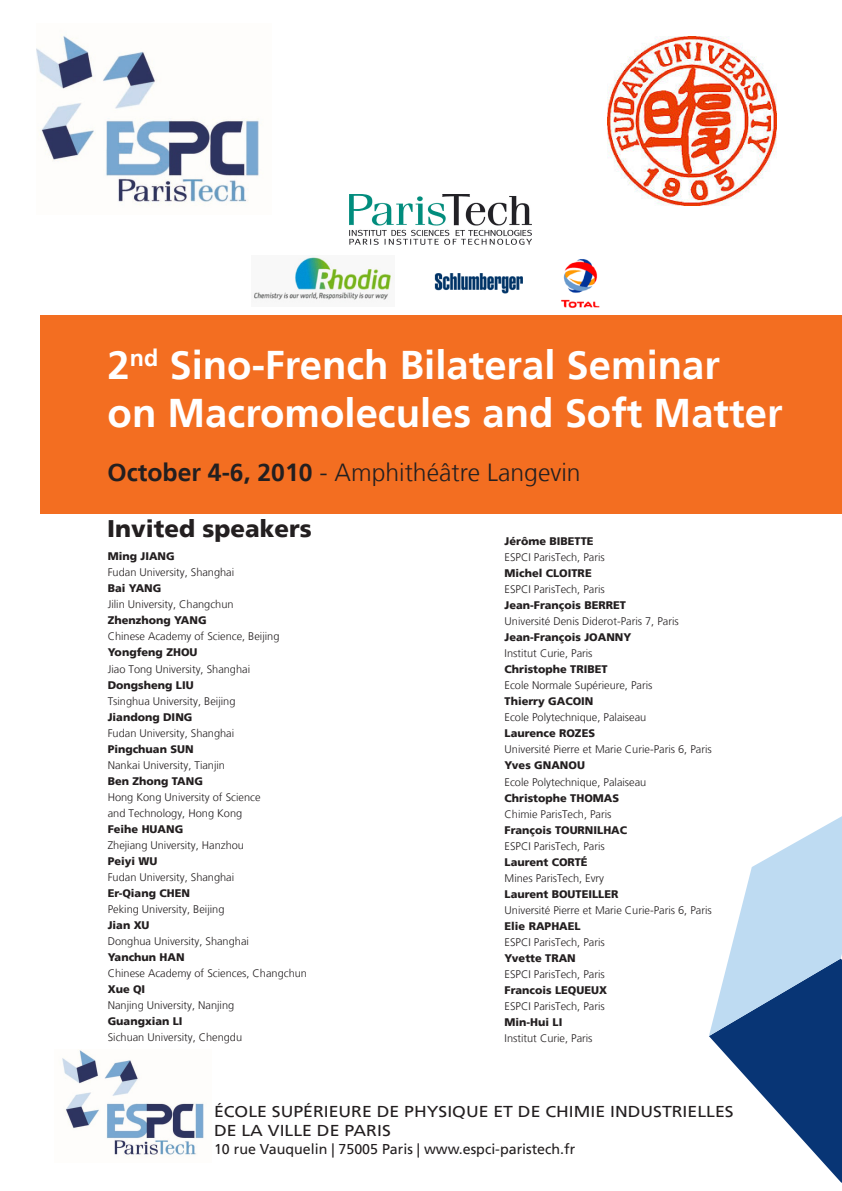
<style>
.page{position:relative;width:842px;height:1191px;background:#fff}
.page>*{position:absolute;margin:0;border:0;box-sizing:border-box;transform-origin:0 0}
.titre{font:700 40px "Frutiger LT";color:#fff}
.intervenant{font:300 24.8px "Frutiger LT";color:#231f20}
.t1{font:900 24px "Frutiger LT";color:#231f20}
.ecole_cap{font:15.8px "Frutiger LT";color:#231f20;scale:1.12 1}
.ecole_adresse{font:14.2px "Frutiger LT";color:#231f20}
.provenance{font:300 11px "Frutiger LT";color:#231f20}
.Nom{font:900 11px "Frutiger LT";color:#231f20}
.Nom-2{font:300 11px "Frutiger LT";color:#231f20}
.s1{font-weight:700}
</style>
<div class="page">
<svg style="left:709px;top:816px;width:133px;height:366px"></svg>
<div style="left:41px;top:315px;width:801px;height:198px;background:#f36e21"></div>
<img style="left:253px;top:257px;width:141px;height:43px">
<img style="left:434px;top:273px;width:89px;height:21px">
<img style="left:561px;top:259px;width:39px;height:49px">
<img style="left:349px;top:195px;width:182px;height:49px">
<img style="left:36px;top:35px;width:223px;height:170px">
<img style="left:62px;top:1049px;width:142px;height:108px">
<img style="left:607px;top:36px;width:169px;height:169px">
<p class="titre" style="left:108px;top:341px;width:614px">2<sup>nd</sup> Sino-French Bilateral Seminar</p>
<p class="titre" style="left:108px;top:389px;width:676px">on Macromolecules and Soft Matter</p>
<p class="intervenant" style="left:108px;top:458px;width:475px"><span class="s1">October 4-6, 2010</span> - Amphithéâtre Langevin</p>
<p class="t1" style="left:107px;top:514px;width:206px">Invited speakers</p>
<p class="Nom" style="left:108px;top:550px;width:68px">Ming JIANG</p>
<p class="provenance" style="left:108px;top:566px;width:128px">Fudan University, Shanghai</p>
<p class="Nom" style="left:108px;top:582px;width:55px">Bai YANG</p>
<p class="provenance" style="left:108px;top:598px;width:127px">Jilin University, Changchun</p>
<p class="Nom" style="left:108px;top:614px;width:100px">Zhenzhong YANG</p>
<p class="provenance" style="left:108px;top:630px;width:173px">Chinese Academy of Science, Beijing</p>
<p class="Nom" style="left:108px;top:646px;width:91px">Yongfeng ZHOU</p>
<p class="Nom-2" style="left:108px;top:662px;width:144px">Jiao Tong University, Shanghai</p>
<p class="Nom" style="left:108px;top:678px;width:87px">Dongsheng LIU</p>
<p class="provenance" style="left:108px;top:694px;width:129px">Tsinghua University, Beijing</p>
<p class="Nom" style="left:108px;top:710px;width:86px">Jiandong DING</p>
<p class="provenance" style="left:108px;top:726px;width:128px">Fudan University, Shanghai</p>
<p class="Nom" style="left:108px;top:742px;width:87px">Pingchuan SUN</p>
<p class="provenance" style="left:108px;top:758px;width:119px">Nankai University, Tianjin</p>
<p class="Nom" style="left:108px;top:774px;width:97px">Ben Zhong TANG</p>
<p class="provenance" style="left:108px;top:791px;width:154px">Hong Kong University of Science</p>
<p class="provenance" style="left:108px;top:807px;width:136px">and Technology, Hong Kong</p>
<p class="Nom" style="left:108px;top:822px;width:77px">Feihe HUANG</p>
<p class="provenance" style="left:108px;top:839px;width:138px">Zhejiang University, Hanzhou</p>
<p class="Nom" style="left:108px;top:854px;width:51px">Peiyi WU</p>
<p class="provenance" style="left:108px;top:871px;width:128px">Fudan University, Shanghai</p>
<p class="Nom" style="left:108px;top:886px;width:84px">Er-Qiang CHEN</p>
<p class="provenance" style="left:108px;top:903px;width:118px">Peking University, Beijing</p>
<p class="Nom" style="left:108px;top:918px;width:43px">Jian XU</p>
<p class="provenance" style="left:108px;top:935px;width:143px">Donghua University, Shanghai</p>
<p class="Nom" style="left:108px;top:950px;width:78px">Yanchun HAN</p>
<p class="provenance" style="left:108px;top:967px;width:201px">Chinese Academy of Sciences, Changchun</p>
<p class="Nom" style="left:108px;top:982px;width:39px">Xue QI</p>
<p class="provenance" style="left:108px;top:999px;width:128px">Nanjing University, Nanjing</p>
<p class="Nom" style="left:108px;top:1015px;width:76px">Guangxian LI</p>
<p class="provenance" style="left:108px;top:1031px;width:136px">Sichuan University, Chengdu</p>
<p class="Nom" style="left:505px;top:534px;width:90px">Jérôme BIBETTE</p>
<p class="provenance" style="left:505px;top:551px;width:102px">ESPCI ParisTech, Paris</p>
<p class="Nom" style="left:505px;top:566px;width:89px">Michel CLOITRE</p>
<p class="provenance" style="left:505px;top:583px;width:102px">ESPCI ParisTech, Paris</p>
<p class="Nom" style="left:505px;top:598px;width:123px">Jean-François BERRET</p>
<p class="provenance" style="left:505px;top:615px;width:176px">Université Denis Diderot-Paris 7, Paris</p>
<p class="Nom" style="left:505px;top:630px;width:128px">Jean-François JOANNY</p>
<p class="provenance" style="left:505px;top:647px;width:89px">Institut Curie, Paris</p>
<p class="Nom" style="left:505px;top:662px;width:105px">Christophe TRIBET</p>
<p class="provenance" style="left:505px;top:679px;width:149px">Ecole Normale Supérieure, Paris</p>
<p class="Nom" style="left:505px;top:695px;width:90px">Thierry GACOIN</p>
<p class="provenance" style="left:505px;top:711px;width:143px">Ecole Polytechnique, Palaiseau</p>
<p class="Nom" style="left:505px;top:727px;width:92px">Laurence ROZES</p>
<p class="provenance" style="left:505px;top:743px;width:209px">Université Pierre et Marie Curie-Paris 6, Paris</p>
<p class="Nom" style="left:505px;top:759px;width:82px">Yves GNANOU</p>
<p class="provenance" style="left:505px;top:775px;width:143px">Ecole Polytechnique, Palaiseau</p>
<p class="Nom" style="left:505px;top:791px;width:116px">Christophe THOMAS</p>
<p class="provenance" style="left:505px;top:807px;width:108px">Chimie ParisTech, Paris</p>
<p class="Nom" style="left:505px;top:823px;width:124px">François TOURNILHAC</p>
<p class="provenance" style="left:505px;top:839px;width:102px">ESPCI ParisTech, Paris</p>
<p class="Nom" style="left:505px;top:855px;width:85px">Laurent CORTÉ</p>
<p class="provenance" style="left:505px;top:871px;width:101px">Mines ParisTech, Evry</p>
<p class="Nom" style="left:505px;top:887px;width:115px">Laurent BOUTEILLER</p>
<p class="provenance" style="left:505px;top:903px;width:209px">Université Pierre et Marie Curie-Paris 6, Paris</p>
<p class="Nom" style="left:505px;top:919px;width:78px">Elie RAPHAEL</p>
<p class="provenance" style="left:505px;top:936px;width:102px">ESPCI ParisTech, Paris</p>
<p class="Nom" style="left:505px;top:951px;width:73px">Yvette TRAN</p>
<p class="provenance" style="left:505px;top:968px;width:102px">ESPCI ParisTech, Paris</p>
<p class="Nom" style="left:505px;top:983px;width:104px">Francois LEQUEUX</p>
<p class="provenance" style="left:505px;top:1000px;width:102px">ESPCI ParisTech, Paris</p>
<p class="Nom" style="left:505px;top:1015px;width:59px">Min-Hui LI</p>
<p class="provenance" style="left:505px;top:1032px;width:89px">Institut Curie, Paris</p>
<p class="ecole_cap" style="left:214px;top:1102px;width:465px">ÉCOLE SUPÉRIEURE DE PHYSIQUE ET DE CHIMIE INDUSTRIELLES</p>
<p class="ecole_cap" style="left:214px;top:1120px;width:159px">DE LA VILLE DE PARIS</p>
<p class="ecole_adresse" style="left:214px;top:1141px;width:363px">10 rue Vauquelin | 75005 Paris | www.espci-paristech.fr</p>
</div>
